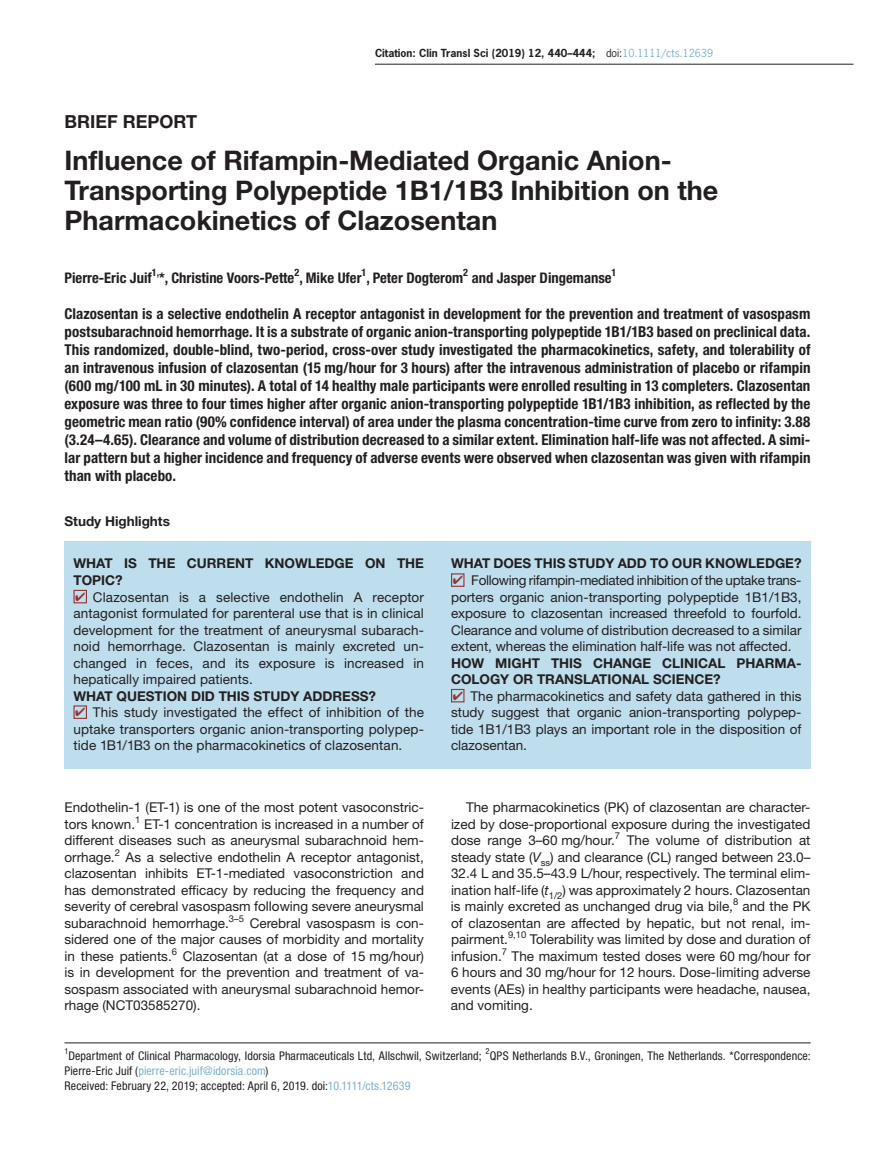
<style>
.page{position:relative;width:891px;height:1175px;background:#fff}
.page>*{position:absolute;margin:0;border:0;box-sizing:border-box;transform-origin:0 0}
.t1{font:700 27px/30px "Helvetica Neue LT Std";color:#231f20}
.t2{font:700 18px "Helvetica Neue LT Std";color:#231f20}
.t3{font:700 condensed 15px/18px "Helvetica Neue LT Std";letter-spacing:.005em;color:#231f20;text-align:justify}
.t4{font:700 condensed 14.7px "Helvetica Neue LT Std";color:#231f20}
.t5{font:13.5px/16.5px "Helvetica Neue LT Std";color:#231f20;text-align:justify}
.t6{font:700 13.5px/16.5px "Helvetica Neue LT Std";color:#231f20}
.t7{font:condensed 12px/15px "Helvetica Neue LT Std";letter-spacing:.01em;color:#231f20}
.t8{font:700 10.5px "News Gothic Std";color:#231f20}
.s1{font-weight:400}
.s2{font-weight:400;color:#7cb1ca}
.s3{color:#943433}
.s4{font-style:italic}
.s5{color:#7cb1ca}
</style>
<div class="page">
<hr style="left:375px;top:64px;width:479px;height:1px;background:#231f20">
<hr style="left:64px;top:1042px;width:747px;height:1px;background:#231f20">
<div style="left:64px;top:498px;width:747px;height:270px;background:#bedded"></div>
<div style="left:52px;top:495px;width:771px;height:45px;background:#fff"></div>
<div style="left:74px;top:590px;width:13px;height:13px;border:1px solid #943433"></div>
<div style="left:74px;top:705px;width:13px;height:14px;border:1px solid #943433"></div>
<div style="left:451px;top:573px;width:14px;height:14px;border:1px solid #943433"></div>
<div style="left:451px;top:689px;width:14px;height:13px;border:1px solid #943433"></div>
<p class="t8" style="left:375px;top:46px;width:340px">Citation: Clin Transl Sci (2019) 12, 440–444; <span class="s1">doi:</span><span class="s2">10.1111/cts.12639</span></p>
<h2 class="t2" style="left:64px;top:111px;width:134px">BRIEF REPORT</h2>
<h1 class="t1" style="left:64px;top:145px;width:655px">Influence of Rifampin-Mediated Organic Anion-<br>Transporting Polypeptide 1B1/1B3 Inhibition on the<br>Pharmacokinetics of Clazosentan</h1>
<p class="t4" style="left:64px;top:269px;width:554px">Pierre-Eric Juif<sup>1,</sup>*, Christine Voors-Pette<sup>2</sup>, Mike Ufer<sup>1</sup>, Peter Dogterom<sup>2</sup> and Jasper Dingemanse<sup>1</sup></p>
<p class="t3" style="left:64px;top:304px;width:748px">Clazosentan is a selective endothelin A receptor antagonist in development for the prevention and treatment of vasospasm postsubarachnoid hemorrhage. It is a substrate of organic anion-transporting polypeptide 1B1/1B3 based on preclinical data.<br>This randomized, double-blind, two-period, cross-over study investigated the pharmacokinetics, safety, and tolerability of an intravenous infusion of clazosentan (15 mg/hour for 3 hours) after the intravenous administration of placebo or rifampin (600 mg/100 mL in 30 minutes). A total of 14 healthy male participants were enrolled resulting in 13 completers. Clazosentan exposure was three to four times higher after organic anion-transporting polypeptide 1B1/1B3 inhibition, as reflected by the geometric mean ratio (90% confidence interval) of area under the plasma concentration-time curve from zero to infinity: 3.88 (3.24–4.65). Clearance and volume of distribution decreased to a similar extent. Elimination half-life was not affected. A simi&shy;lar pattern but a higher incidence and frequency of adverse events were observed when clazosentan was given with rifampin than with placebo.</p>
<p class="t6" style="left:64px;top:512px;width:107px">Study Highlights</p>
<p class="t6" style="left:74px;top:555px;width:352px">WHAT IS THE CURRENT KNOWLEDGE ON THE<br>TOPIC?</p>
<p class="t5" style="left:74px;top:588px;width:352px"><span class="s3">✔</span> Clazosentan is a selective endothelin A receptor antagonist formulated for parenteral use that is in clinical development for the treatment of aneurysmal subarach&shy;noid hemorrhage. Clazosentan is mainly excreted un&shy;changed in feces, and its exposure is increased in hepatically impaired patients.</p>
<p class="t6" style="left:74px;top:687px;width:304px">WHAT QUESTION DID THIS STUDY ADDRESS?</p>
<p class="t5" style="left:73px;top:704px;width:352px"><span class="s3">✔</span> This study investigated the effect of inhibition of the uptake transporters organic anion-transporting polypep&shy;tide 1B1/1B3 on the pharmacokinetics of clazosentan.</p>
<p class="t6" style="left:451px;top:555px;width:352px">WHAT DOES THIS STUDY ADD TO OUR KNOWLEDGE?</p>
<p class="t5" style="left:451px;top:572px;width:352px"><span class="s3">✔</span> Following rifampin-mediated inhibition of the uptake trans&shy;porters organic anion-transporting polypeptide 1B1/1B3, exposure to clazosentan increased threefold to fourfold.<br>Clearance and volume of distribution decreased to a similar extent, whereas the elimination half-life was not affected.</p>
<p class="t6" style="left:451px;top:654px;width:351px">HOW MIGHT THIS CHANGE CLINICAL PHARMA-<br>COLOGY OR TRANSLATIONAL SCIENCE?</p>
<p class="t5" style="left:451px;top:687px;width:352px"><span class="s3">✔</span> The pharmacokinetics and safety data gathered in this study suggest that organic anion-transporting polypep&shy;tide 1B1/1B3 plays an important role in the disposition of clazosentan.</p>
<p class="t5" style="left:64px;top:799px;width:361px">Endothelin-1 (ET-1) is one of the most potent vasoconstric&shy;tors known.<sup>1</sup> ET-1 concentration is increased in a number of different diseases such as aneurysmal subarachnoid hem&shy;orrhage.<sup>2</sup> As a selective endothelin A receptor antagonist, clazosentan inhibits ET-1-mediated vasoconstriction and has demonstrated efficacy by reducing the frequency and severity of cerebral vasospasm following severe aneurysmal subarachnoid hemorrhage.<sup>3–5</sup> Cerebral vasospasm is con&shy;sidered one of the major causes of morbidity and mortality in these patients.<sup>6</sup> Clazosentan (at a dose of 15 mg/hour) is in development for the prevention and treatment of va&shy;sospasm associated with aneurysmal subarachnoid hemor&shy;rhage (NCT03585270).</p>
<p class="t5" style="left:451px;top:799px;width:361px;text-indent:15px">The pharmacokinetics (PK) of clazosentan are character&shy;ized by dose-proportional exposure during the investigated dose range 3–60 mg/hour.<sup>7</sup> The volume of distribution at steady state (<span class="s4">V</span><sub>ss</sub>) and clearance (CL) ranged between 23.0– 32.4 L and 35.5–43.9 L/hour, respectively. The terminal elim&shy;ination half-life (<span class="s4">t</span><sub>1/2</sub>) was approximately 2 hours. Clazosentan is mainly excreted as unchanged drug via bile,<sup>8</sup> and the PK of clazosentan are affected by hepatic, but not renal, im&shy;pairment.<sup>9,10</sup> Tolerability was limited by dose and duration of infusion.<sup>7</sup> The maximum tested doses were 60 mg/hour for 6 hours and 30 mg/hour for 12 hours. Dose-limiting adverse events (AEs) in healthy participants were headache, nausea, and vomiting.</p>
<p class="t7" style="left:64px;top:1047px;width:748px"><sup>1</sup>Department of Clinical Pharmacology, Idorsia Pharmaceuticals Ltd, Allschwil, Switzerland; <sup>2</sup>QPS Netherlands B.V., Groningen, The Netherlands. *Correspondence:<br>Pierre-Eric Juif (<span class="s5">pierre-eric.juif@idorsia.com</span>)<br>Received: February 22, 2019; accepted: April 6, 2019. doi:<span class="s5">10.1111/cts.12639</span></p>
</div>
